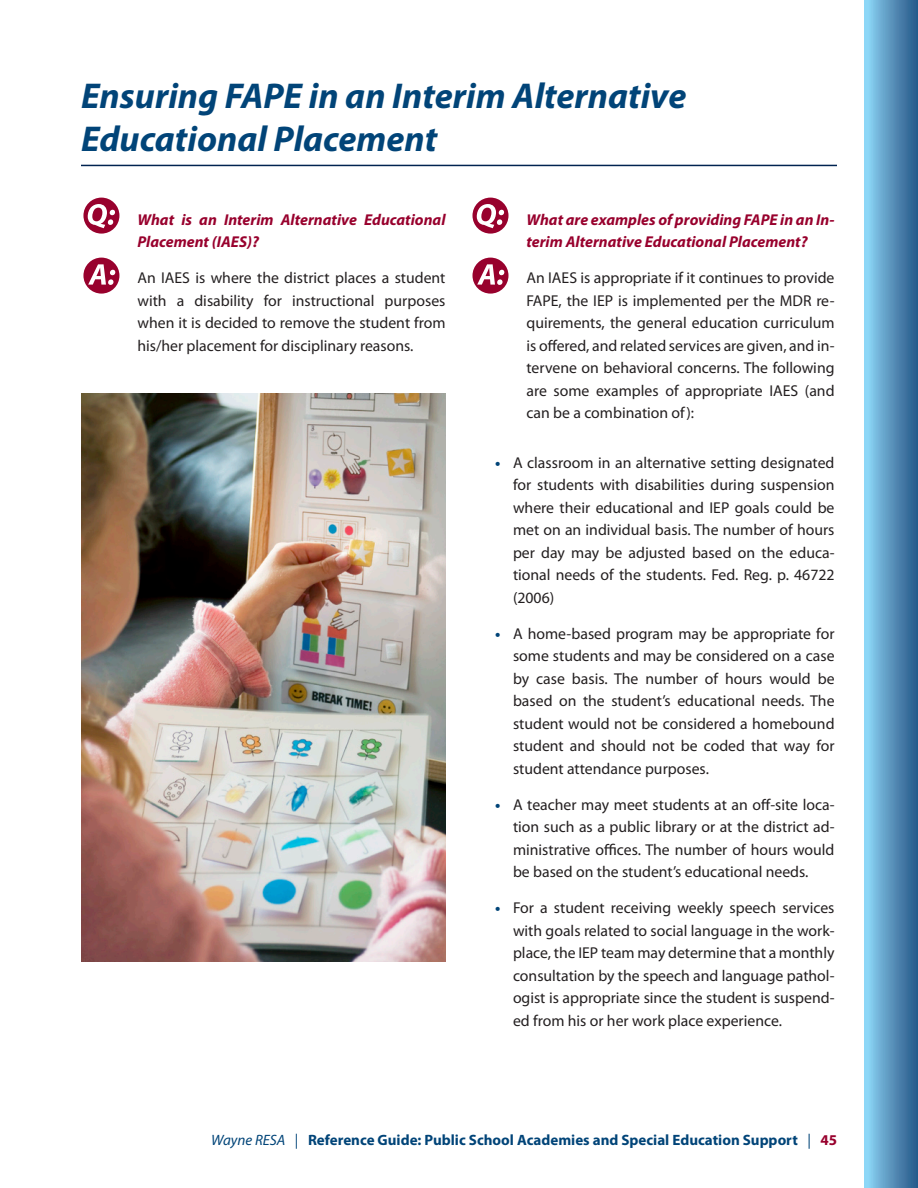
<style>
.page{position:relative;width:918px;height:1188px;background:#fff}
.page>*{position:absolute;margin:0;border:0;box-sizing:border-box;transform-origin:0 0}
.t1{font:italic 700 36px/43.2px "Myriad Pro";color:#014478}
.t2{font:15.75px/22.5px "Myriad Pro";color:#231f20;text-align:justify}
.t3{font:italic 700 15.75px/22.5px "Myriad Pro";color:#98012d}
.t4{font:700 15px "Myriad Pro";color:#014478}
.s1{font-weight:700;color:#014478}
.s2{font-weight:400;font-style:italic}
.s3{font-weight:400}
.s4{color:#98012d}
</style>
<div class="page">
<div style="left:864px;top:0;width:54px;height:1188px;background:linear-gradient(to right,#92dafa,#265788)"></div>
<hr style="left:81px;top:165px;width:756px;height:1px;background:#002350">
<div style="left:83px;top:198px;width:36px;height:36px;background:#98012d;border-radius:50%"></div>
<svg style="left:88px;top:204px;width:27px;height:24px"></svg>
<div style="left:83px;top:258px;width:36px;height:36px;background:#98012d;border-radius:50%"></div>
<svg style="left:88px;top:264px;width:27px;height:21px"></svg>
<img style="left:81px;top:394px;width:365px;height:568px">
<div style="left:472px;top:198px;width:36px;height:36px;background:#98012d;border-radius:50%"></div>
<svg style="left:477px;top:204px;width:27px;height:24px"></svg>
<div style="left:472px;top:258px;width:36px;height:36px;background:#98012d;border-radius:50%"></div>
<svg style="left:477px;top:264px;width:27px;height:21px"></svg>
<h2 class="t1" style="left:81px;top:73px;width:607px">Ensuring FAPE in an Interim Alternative<br>Educational Placement</h2>
<h3 class="t3" style="left:137px;top:208px;width:310px">What is an Interim Alternative Educational<br>Placement (IAES)?</h3>
<p class="t2" style="left:137px;top:266px;width:310px">An IAES is where the district places a student with a disability for instructional purposes when it is decided to remove the student from his/her placement for disciplinary reasons.</p>
<h3 class="t3" style="left:526px;top:208px;width:310px">What are examples of providing FAPE in an In&shy;terim Alternative Educational Placement?</h3>
<p class="t2" style="left:527px;top:266px;width:310px">An IAES is appropriate if it continues to provide FAPE, the IEP is implemented per the MDR re&shy;quirements, the general education curriculum is offered, and related services are given, and in&shy;tervene on behavioral concerns. The following are some examples of appropriate IAES (and can be a combination of):</p>
<p class="t2" style="left:513px;top:451px;width:323px;text-indent:-18px"><span class="s1">•</span> A classroom in an alternative setting designated for students with disabilities during suspension where their educational and IEP goals could be met on an individual basis. The number of hours per day may be adjusted based on the educa&shy;tional needs of the students. Fed. Reg. p. 46722 (2006)</p>
<p class="t2" style="left:513px;top:622px;width:323px;text-indent:-18px"><span class="s1">•</span> A home-based program may be appropriate for some students and may be considered on a case by case basis. The number of hours would be based on the student’s educational needs. The student would not be considered a homebound student and should not be coded that way for student attendance purposes.</p>
<p class="t2" style="left:513px;top:793px;width:323px;text-indent:-18px"><span class="s1">•</span> A teacher may meet students at an off-site loca&shy;tion such as a public library or at the district ad&shy;ministrative offices. The number of hours would be based on the student’s educational needs.</p>
<p class="t2" style="left:513px;top:896px;width:323px;text-indent:-18px"><span class="s1">•</span> For a student receiving weekly speech services with goals related to social language in the work&shy;place, the IEP team may determine that a monthly consultation by the speech and language pathol&shy;ogist is appropriate since the student is suspend&shy;ed from his or her work place experience.</p>
<p class="t4" style="left:211px;top:1130px;width:627px"><span class="s2">Wayne RESA</span> <span class="s3">|</span> Reference Guide: Public School Academies and Special Education Support <span class="s3">|</span> <span class="s4">45</span></p>
</div>
